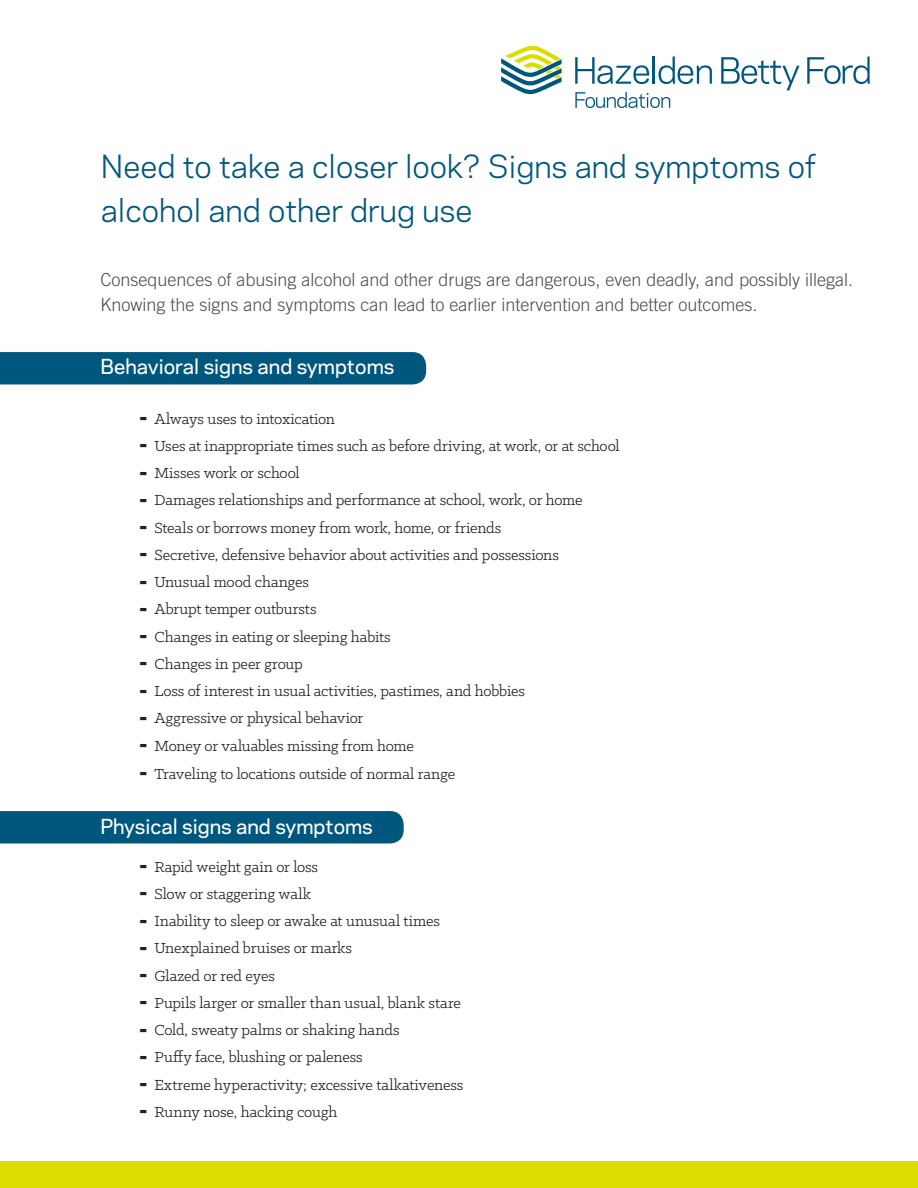
<style>
.page{position:relative;width:918px;height:1188px;background:#fff}
.page>*{position:absolute;margin:0;border:0;box-sizing:border-box;transform-origin:0 0}
.Top_Header{font:30px/43.5px "Polaris";color:#00577d}
.Numbered_headings{font:500 19.5px "Polaris";color:#fff}
.Opening_Paragraphs{font:300 18px/24.8px "Trade Gothic";color:#4b4c4d}
.t1{font:16.5px "Klinic Slab";letter-spacing:-.01em;color:#231f20}
</style>
<div class="page">
<div style="left:0;top:352px;width:426px;height:32px;background:#00577d"></div>
<div style="left:0;top:811px;width:404px;height:32px;background:#00577d"></div>
<svg style="left:501px;top:46px;width:61px;height:48px"></svg>
<svg style="left:575px;top:92px;width:95px;height:16px"></svg>
<svg style="left:575px;top:57px;width:74px;height:27px"></svg>
<hr style="left:653px;top:57px;width:2px;height:27px;background:#00577d">
<svg style="left:659px;top:57px;width:53px;height:27px"></svg>
<svg style="left:721px;top:57px;width:79px;height:33px"></svg>
<svg style="left:807px;top:57px;width:63px;height:27px"></svg>
<div style="left:0;top:1161px;width:918px;height:27px;background:#dbdc00"></div>
<p class="Top_Header" style="left:101px;top:143px;width:717px">Need to take a closer look? Signs and symptoms of alcohol and other drug use</p>
<p class="Opening_Paragraphs" style="left:100px;top:267px;width:754px">Consequences of abusing alcohol and other drugs are dangerous, even deadly, and possibly illegal.<br>Knowing the signs and symptoms can lead to earlier intervention and better outcomes.</p>
<p class="Numbered_headings" style="left:100px;top:352px;width:295px">Behavioral signs and symptoms</p>
<p class="t1" style="left:139px;top:408px;width:197px">▀ Always uses to intoxication</p>
<p class="t1" style="left:139px;top:435px;width:482px">▀ Uses at inappropriate times such as before driving, at work, or at school</p>
<p class="t1" style="left:139px;top:463px;width:162px">▀ Misses work or school</p>
<p class="t1" style="left:139px;top:490px;width:445px">▀ Damages relationships and performance at school, work, or home</p>
<p class="t1" style="left:139px;top:517px;width:363px">▀ Steals or borrows money from work, home, or friends</p>
<p class="t1" style="left:139px;top:544px;width:421px">▀ Secretive, defensive behavior about activities and possessions</p>
<p class="t1" style="left:139px;top:572px;width:171px">▀ Unusual mood changes</p>
<p class="t1" style="left:139px;top:599px;width:179px">▀ Abrupt temper outbursts</p>
<p class="t1" style="left:139px;top:626px;width:253px">▀ Changes in eating or sleeping habits</p>
<p class="t1" style="left:139px;top:653px;width:165px">▀ Changes in peer group</p>
<p class="t1" style="left:139px;top:681px;width:387px">▀ Loss of interest in usual activities, pastimes, and hobbies</p>
<p class="t1" style="left:139px;top:708px;width:225px">▀ Aggressive or physical behavior</p>
<p class="t1" style="left:139px;top:735px;width:276px">▀ Money or valuables missing from home</p>
<p class="t1" style="left:139px;top:763px;width:317px">▀ Traveling to locations outside of normal range</p>
<p class="Numbered_headings" style="left:100px;top:812px;width:274px">Physical signs and symptoms</p>
<p class="t1" style="left:139px;top:856px;width:180px">▀ Rapid weight gain or loss</p>
<p class="t1" style="left:139px;top:883px;width:173px">▀ Slow or staggering walk</p>
<p class="t1" style="left:139px;top:911px;width:302px">▀ Inability to sleep or awake at unusual times</p>
<p class="t1" style="left:139px;top:938px;width:214px">▀ Unexplained bruises or marks</p>
<p class="t1" style="left:139px;top:965px;width:137px">▀ Glazed or red eyes</p>
<p class="t1" style="left:139px;top:992px;width:323px">▀ Pupils larger or smaller than usual, blank stare</p>
<p class="t1" style="left:139px;top:1020px;width:262px">▀ Cold, sweaty palms or shaking hands</p>
<p class="t1" style="left:139px;top:1047px;width:225px">▀ Puffy face, blushing or paleness</p>
<p class="t1" style="left:139px;top:1074px;width:325px">▀ Extreme hyperactivity; excessive talkativeness</p>
<p class="t1" style="left:139px;top:1101px;width:199px">▀ Runny nose, hacking cough</p>
</div>
